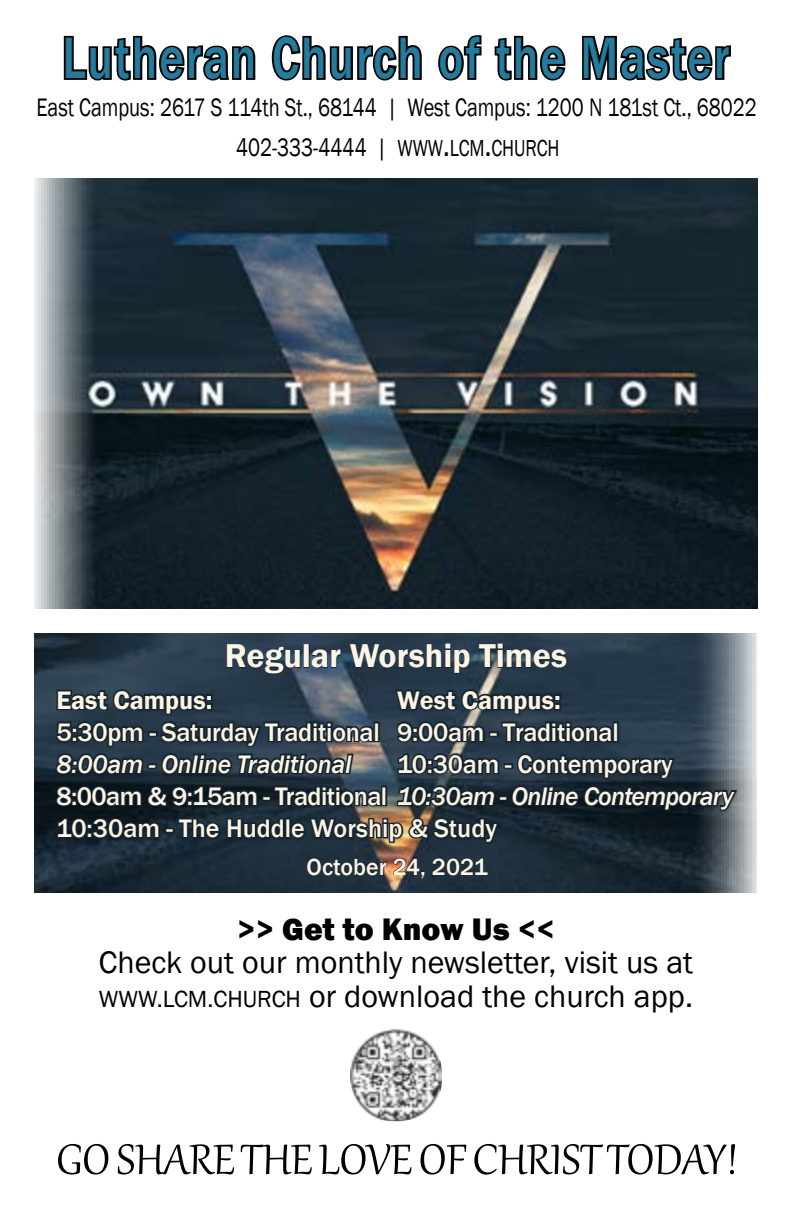
<style>
.page{position:relative;width:792px;height:1224px;background:#fff}
.page>*{position:absolute;margin:0;border:0;box-sizing:border-box;transform-origin:0 0}
.t1{font:500 60px "Franklin Gothic";letter-spacing:.04em;color:#257b9c;scale:.79 1}
.t2{font:52px "Gabriola";color:#000}
.t3{font:600 34px "Franklin Gothic";color:#fcf4e4}
.t4{font:32px/33.6px "Franklin Gothic";color:#000}
.t5{font:800 32px "Franklin Gothic";color:#000}
.t6{font:500 26px/32px "Franklin Gothic";letter-spacing:-.01em;color:#fcf4e4}
.t7{font:26px/40.2px "Franklin Gothic";color:#000;text-align:center;scale:.79 1}
.t8{font:italic 500 26px/32px "Franklin Gothic";letter-spacing:-.025em;color:#fcf4e4}
.t9{font:600 26px "Franklin Gothic";color:#fcf4e4}
.t10{font:500 24px "Franklin Gothic";color:#fcf4e4}
.s1{font-size:23.8px}
.s2{font-size:34px}
.s3{font-style:normal}
.s4{font-size:24px}
</style>
<div class="page">
<img style="left:35px;top:634px;width:721px;height:259px">
<img style="left:35px;top:179px;width:722px;height:430px">
<svg style="left:63px;top:35px;width:193px;height:46px"></svg>
<svg style="left:271px;top:35px;width:151px;height:46px"></svg>
<svg style="left:438px;top:35px;width:44px;height:46px"></svg>
<svg style="left:494px;top:35px;width:72px;height:46px"></svg>
<svg style="left:582px;top:35px;width:149px;height:46px"></svg>
<svg style="left:226px;top:644px;width:75px;height:30px;background:#24394c"></svg>
<div style="left:303px;top:644px;width:6px;height:24px;border:1px solid #15232c"></div>
<svg style="left:311px;top:649px;width:30px;height:20px"></svg>
<svg style="left:349px;top:643px;width:122px;height:31px;background:#233646"></svg>
<svg style="left:478px;top:644px;width:89px;height:25px;background:#2a3c4a"></svg>
<svg style="left:54px;top:684px;width:686px;height:163px;background:#25333e"></svg>
<svg style="left:307px;top:857px;width:119px;height:22px;background:#393b3e"></svg>
<svg style="left:432px;top:857px;width:57px;height:19px"></svg>
<img style="left:350px;top:1029px;width:92px;height:92px">
<h1 class="t1" style="left:62px;top:21px;width:846px">Lutheran Church of the Master</h1>
<p class="t7" style="left:36px;top:88px;width:913px">East Campus: 2617 S 114th St., 68144 | West Campus: 1200 N 181st Ct., 68022<br>402-333-4444 | <span class="s1">WWW</span><span class="s2">.</span><span class="s1">LCM</span><span class="s2">.</span><span class="s1">CHURCH</span></p>
<h3 class="t3" style="left:225px;top:635px;width:344px">Regular Worship Times</h3>
<p class="t9" style="left:56px;top:684px;width:157px">East Campus:</p>
<p class="t6" style="left:56px;top:716px;width:325px">5:30pm - Saturday Traditional</p>
<p class="t8" style="left:56px;top:748px;width:679px">8:00am - Online Traditional<br><span class="s3">8:00am &amp; 9:15am - Traditional</span> 10:30am - Online Contemporary</p>
<p class="t9" style="left:397px;top:684px;width:165px">West Campus:</p>
<p class="t6" style="left:397px;top:716px;width:277px">9:00am - Traditional<br>10:30am - Contemporary</p>
<p class="t6" style="left:56px;top:813px;width:442px">10:30am - The Huddle Worship &amp; Study</p>
<p class="t10" style="left:307px;top:852px;width:183px">October 24, 2021</p>
<p class="t5" style="left:237px;top:908px;width:320px">&gt;&gt; Get to Know Us &lt;&lt;</p>
<p class="t4" style="left:99px;top:947px;width:596px">Check out our monthly newsletter, visit us at<br><span class="s4">WWW.LCM.CHURCH</span> or download the church app.</p>
<h2 class="t2" style="left:56px;top:1125px;width:683px">GO SHARE THE LOVE OF CHRIST TODAY!</h2>
</div>
